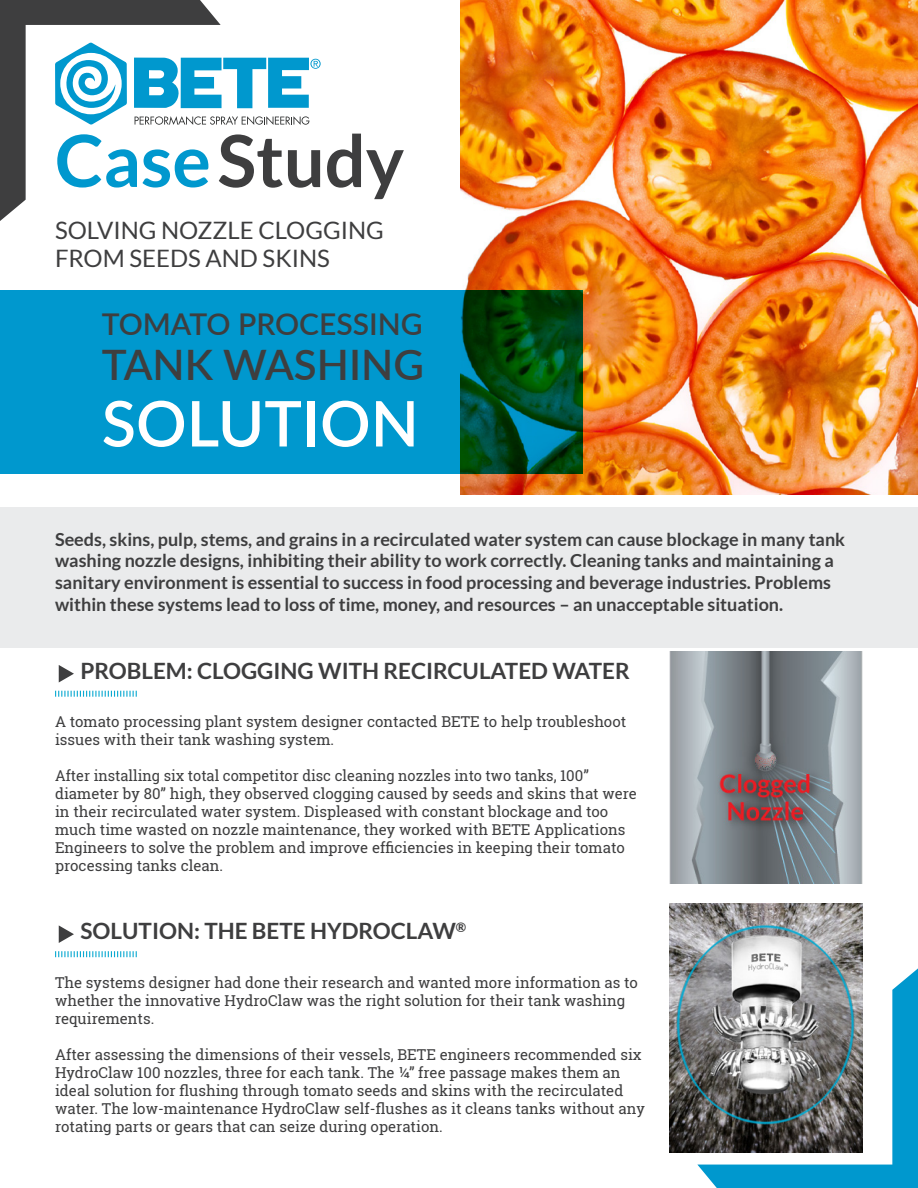
<style>
.page{position:relative;width:918px;height:1188px;background:#fff}
.page>*{position:absolute;margin:0;border:0;box-sizing:border-box;transform-origin:0 0}
.Case{font:700 72px "Lato";color:#3e3e3f}
.Slogan_2{font:600 63px "Lato";color:#fff}
.Slogan{font:600 42px "Lato";color:#3e3e3f}
.Slogan-2{font:600 30px "Lato";color:#3e3e3f}
.Text{font:24px/28.8px "Lato";color:#3e3e3f}
.Subtitle{font:700 22.5px "Lato";color:#3e3e3f}
.Text_Bold{font:700 18px/21.6px "Lato";color:#3e3e3f}
.Text-2{font:15px/18px "Roboto Slab";color:#3e3e3f}
.s1{color:#0098ce}
</style>
<div class="page">
<img style="left:669px;top:904px;width:194px;height:249px">
<img style="left:460px;top:0;width:458px;height:495px">
<img style="left:669px;top:652px;width:194px;height:231px">
<div style="left:0;top:507px;width:918px;height:141px;background:#eaebec"></div>
<svg style="left:55px;top:951px;width:82px;height:6px"></svg>
<svg style="left:0;top:291px;width:583px;height:183px;background:#08a"></svg>
<svg style="left:697px;top:968px;width:221px;height:220px"></svg>
<svg style="left:0;top:0;width:221px;height:221px"></svg>
<svg style="left:59px;top:925px;width:15px;height:18px"></svg>
<svg style="left:55px;top:691px;width:82px;height:6px"></svg>
<svg style="left:59px;top:665px;width:15px;height:17px"></svg>
<svg style="left:134px;top:58px;width:187px;height:50px"></svg>
<svg style="left:135px;top:116px;width:174px;height:9px"></svg>
<svg style="left:55px;top:43px;width:72px;height:82px"></svg>
<p class="Case" style="left:55px;top:120px;width:351px"><span class="s1">Case</span>Study</p>
<p class="Text" style="left:55px;top:215px;width:330px">SOLVING NOZZLE CLOGGING<br>FROM SEEDS AND SKINS</p>
<p class="Slogan-2" style="left:102px;top:302px;width:322px">TOMATO PROCESSING</p>
<p class="Slogan" style="left:102px;top:334px;width:324px">TANK WASHING</p>
<p class="Slogan_2" style="left:102px;top:378px;width:319px">SOLUTION</p>
<p class="Text_Bold" style="left:55px;top:528px;width:792px">Seeds, skins, pulp, stems, and grains in a recirculated water system can cause blockage in many tank washing nozzle designs, inhibiting their ability to work correctly. Cleaning tanks and maintaining a sanitary environment is essential to success in food processing and beverage industries. Problems within these systems lead to loss of time, money, and resources – an unacceptable situation.</p>
<p class="Subtitle" style="left:81px;top:658px;width:551px">PROBLEM: CLOGGING WITH RECIRCULATED WATER</p>
<p class="Text-2" style="left:55px;top:713px;width:573px">A tomato processing plant system designer contacted BETE to help troubleshoot issues with their tank washing system.</p>
<p class="Text-2" style="left:55px;top:767px;width:583px">After installing six total competitor disc cleaning nozzles into two tanks, 100” diameter by 80” high, they observed clogging caused by seeds and skins that were in their recirculated water system. Displeased with constant blockage and too much time wasted on nozzle maintenance, they worked with BETE Applications Engineers to solve the problem and improve efficiencies in keeping their tomato processing tanks clean.</p>
<p class="Subtitle" style="left:81px;top:918px;width:387px">SOLUTION: THE BETE HYDROCLAW<sup>®</sup></p>
<p class="Text-2" style="left:55px;top:973px;width:584px">The systems designer had done their research and wanted more information as to whether the innovative HydroClaw was the right solution for their tank washing requirements.</p>
<p class="Text-2" style="left:55px;top:1045px;width:591px">After assessing the dimensions of their vessels, BETE engineers recommended six HydroClaw 100 nozzles, three for each tank. The ¼” free passage makes them an ideal solution for flushing through tomato seeds and skins with the recirculated water. The low-maintenance HydroClaw self-flushes as it cleans tanks without any rotating parts or gears that can seize during operation.</p>
</div>
